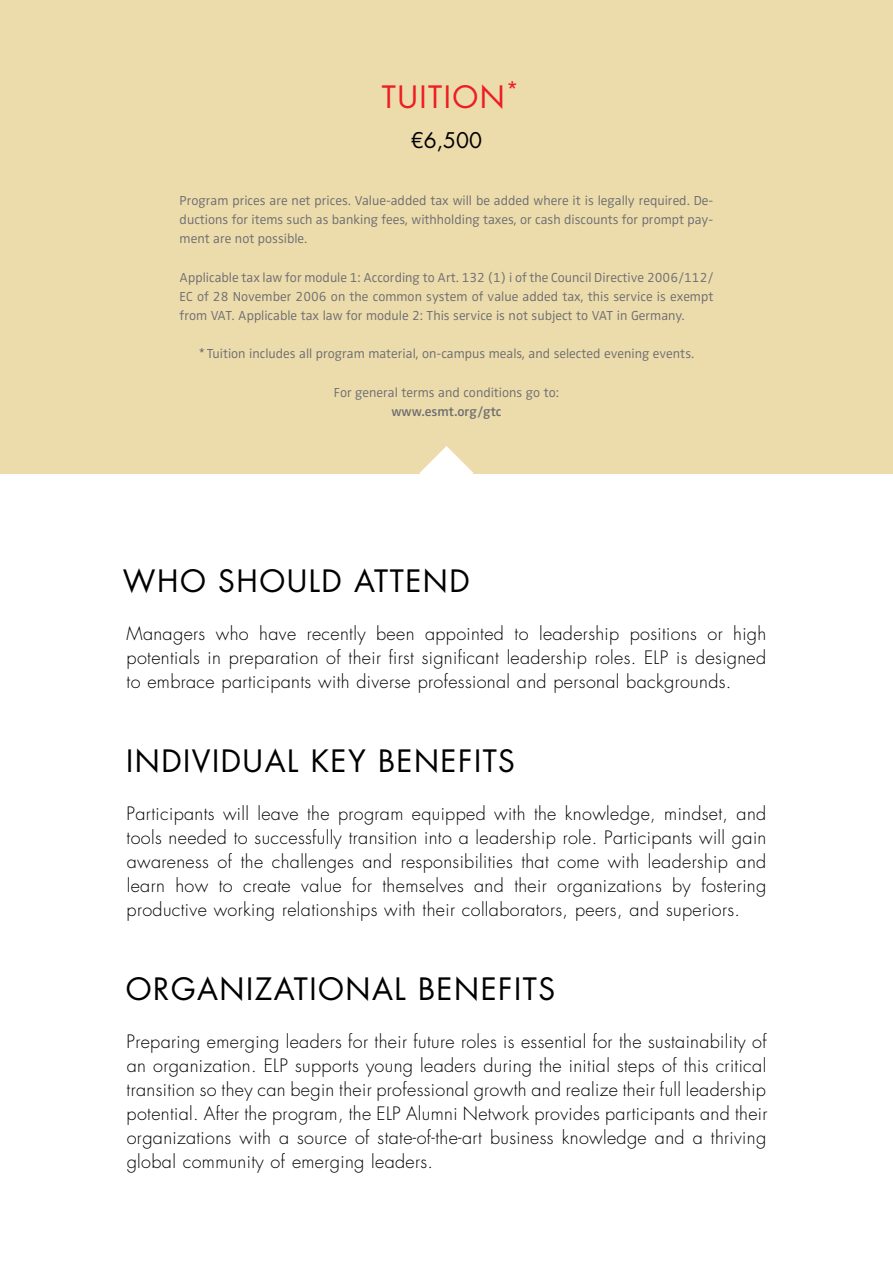
<style>
.page{position:relative;width:893px;height:1263px;background:#fff}
.page>*{position:absolute;margin:0;border:0;box-sizing:border-box;transform-origin:0 0}
.t1{font:30px "Futura Std";letter-spacing:.05em;color:#000}
.t2{font:30px "Futura Std";letter-spacing:.05em;color:#ed1d24}
.t3{font:21px "Futura Std";color:#000}
.t4{font:300 18px/24px "Futura Std";letter-spacing:.02em;color:#000;text-align:justify}
.t5{font:300 13.5px/19.2px "Zwo OT";color:#6d6e71;text-align:justify}
.t6{font:600 13.5px "Zwo OT";color:#6d6e71}
</style>
<div class="page">
<div style="left:0;top:0;width:893px;height:473px;background:#ecdbab"></div>
<svg style="left:419px;top:446px;width:55px;height:28px"></svg>
<h1 class="t2" style="left:382px;top:77px;width:138px">TUITION<sup>*</sup></h1>
<p class="t3" style="left:411px;top:127px;width:73px">€6,500</p>
<p class="t5" style="left:180px;top:191px;width:535px">Program prices are net prices. Value-added tax will be added where it is legally required. De&shy;ductions for items such as banking fees, withholding taxes, or cash discounts for prompt pay&shy;ment are not possible.</p>
<p class="t5" style="left:180px;top:268px;width:535px">Applicable tax law for module 1: According to Art. 132 (1) i of the Council Directive 2006/112/ EC of 28 November 2006 on the common system of value added tax, this service is exempt from VAT. Applicable tax law for module 2: This service is not subject to VAT in Germany.</p>
<p class="t5" style="left:199px;top:344px;width:497px">* Tuition includes all program material, on-campus meals, and selected evening events.</p>
<p class="t5" style="left:334px;top:383px;width:227px">For general terms and conditions go to:</p>
<p class="t6" style="left:391px;top:403px;width:112px">www.esmt.org/gtc</p>
<h1 class="t1" style="left:123px;top:562px;width:348px">WHO SHOULD ATTEND</h1>
<p class="t4" style="left:127px;top:622px;width:641px">Managers who have recently been appointed to leadership positions or high potentials in preparation of their first significant leadership roles. ELP is designed to embrace participants with diverse professional and personal backgrounds.</p>
<h1 class="t1" style="left:126px;top:742px;width:390px">INDIVIDUAL KEY BENEFITS</h1>
<p class="t4" style="left:126px;top:802px;width:641px">Participants will leave the program equipped with the knowledge, mindset, and tools needed to successfully transition into a leadership role. Participants will gain awareness of the challenges and responsibilities that come with leadership and learn how to create value for themselves and their organizations by fostering productive working relationships with their collaborators, peers, and superiors.</p>
<h1 class="t1" style="left:126px;top:970px;width:431px">ORGANIZATIONAL BENEFITS</h1>
<p class="t4" style="left:126px;top:1030px;width:642px">Preparing emerging leaders for their future roles is essential for the sustainability of an organization. ELP supports young leaders during the initial steps of this critical transition so they can begin their professional growth and realize their full leadership potential. After the program, the ELP Alumni Network provides participants and their organizations with a source of state-of-the-art business knowledge and a thriving global community of emerging leaders.</p>
</div>
